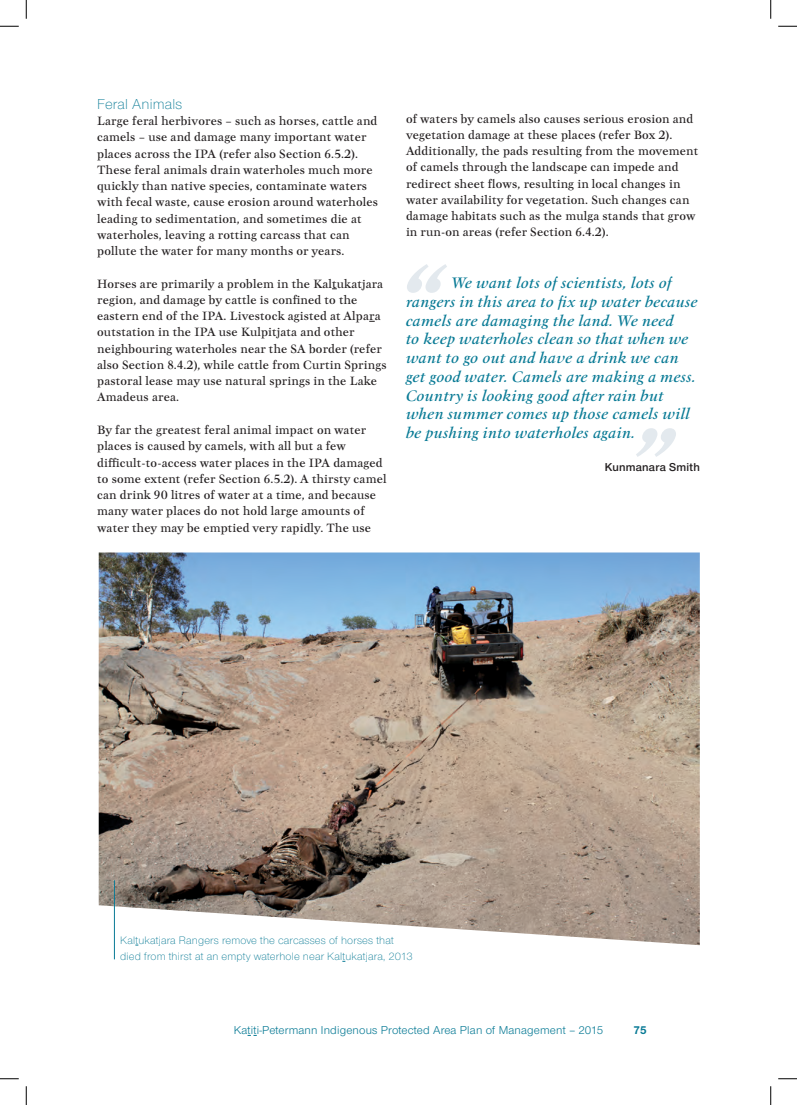
<style>
.page{position:relative;width:797px;height:1105px;background:#fff}
.page>*{position:absolute;margin:0;border:0;box-sizing:border-box;transform-origin:0 0}
.t1{font:italic 112.75px "Mauritius";color:#e3e9ee}
.t2{font:italic 15px/18.8px "Mauritius";letter-spacing:.015em;color:#087a95}
.t3{font:300 15px "Nimbus Sans Novus T";letter-spacing:.015em;color:#087a95}
.t4{font:11.88px/16.2px "Mauritius";letter-spacing:.015em;color:#231f20}
.t5{font:11.88px "Nimbus Sans Novus T";letter-spacing:.015em;color:#087a95}
.t6{font:600 11.88px "Nimbus Sans Novus T";letter-spacing:.015em;color:#231f20}
.t7{font:700 11.88px "Nimbus Sans Novus T";color:#087a95}
.t8{font:300 11.25px/16.2px "Nimbus Sans Novus T";letter-spacing:.015em;color:#087a95}
</style>
<div class="page">
<img style="left:99px;top:552px;width:600px;height:393px">
<hr style="left:114px;top:880px;width:1px;height:79px;background:#087a95">
<svg style="left:0;top:25px;width:19px;height:2px"></svg>
<svg style="left:778px;top:25px;width:19px;height:2px"></svg>
<svg style="left:0;top:1078px;width:19px;height:1px"></svg>
<svg style="left:778px;top:1078px;width:19px;height:1px"></svg>
<svg style="left:25px;top:0;width:2px;height:19px"></svg>
<svg style="left:25px;top:1086px;width:2px;height:19px"></svg>
<svg style="left:770px;top:0;width:1px;height:19px"></svg>
<svg style="left:770px;top:1086px;width:1px;height:19px"></svg>
<p class="t3" style="left:97px;top:95px;width:87px">Feral Animals</p>
<p class="t4" style="left:97px;top:113px;width:282px">Large feral herbivores – such as horses, cattle and camels – use and damage many important water places across the IPA (refer also Section 6.5.2).<br>These feral animals drain waterholes much more quickly than native species, contaminate waters with fecal waste, cause erosion around waterholes leading to sedimentation, and sometimes die at waterholes, leaving a rotting carcass that can pollute the water for many months or years.</p>
<p class="t4" style="left:97px;top:275px;width:291px">Horses are primarily a problem in the Kaltukatjara region, and damage by cattle is confined to the eastern end of the IPA. Livestock agisted at Alpara outstation in the IPA use Kulpitjata and other neighbouring waterholes near the SA border (refer also Section 8.4.2), while cattle from Curtin Springs pastoral lease may use natural springs in the Lake Amadeus area.</p>
<p class="t4" style="left:97px;top:422px;width:291px">By far the greatest feral animal impact on water places is caused by camels, with all but a few difficult-to-access water places in the IPA damaged to some extent (refer Section 6.5.2). A thirsty camel can drink 90 litres of water at a time, and because many water places do not hold large amounts of water they may be emptied very rapidly. The use</p>
<p class="t4" style="left:406px;top:110px;width:294px">of waters by camels also causes serious erosion and vegetation damage at these places (refer Box 2).<br>Additionally, the pads resulting from the movement of camels through the landscape can impede and redirect sheet flows, resulting in local changes in water availability for vegetation. Such changes can damage habitats such as the mulga stands that grow in run-on areas (refer Section 6.4.2).</p>
<p class="t2" style="left:406px;top:273px;width:293px;text-indent:45px">We want lots of scientists, lots of rangers in this area to fix up water because camels are damaging the land. We need<br>to keep waterholes clean so that when we want to go out and have a drink we can get good water. Camels are making a mess.<br>Country is looking good after rain but when summer comes up those camels will be pushing into waterholes again.</p>
<p class="t6" style="left:605px;top:460px;width:96px">Kunmanara Smith</p>
<h1 class="t1" style="left:393px;top:238px;width:48px">“</h1>
<h1 class="t1" style="left:624px;top:397px;width:49px">”</h1>
<p class="t8" style="left:120px;top:932px;width:294px">Kaltukatjara Rangers remove the carcasses of horses that died from thirst at an empty waterhole near Kaltukatjara, 2013</p>
<p class="t5" style="left:234px;top:1023px;width:371px">Katiti-Petermann Indigenous Protected Area Plan of Management – 2015</p>
<p class="t7" style="left:633px;top:1023px;width:15px">75</p>
</div>
